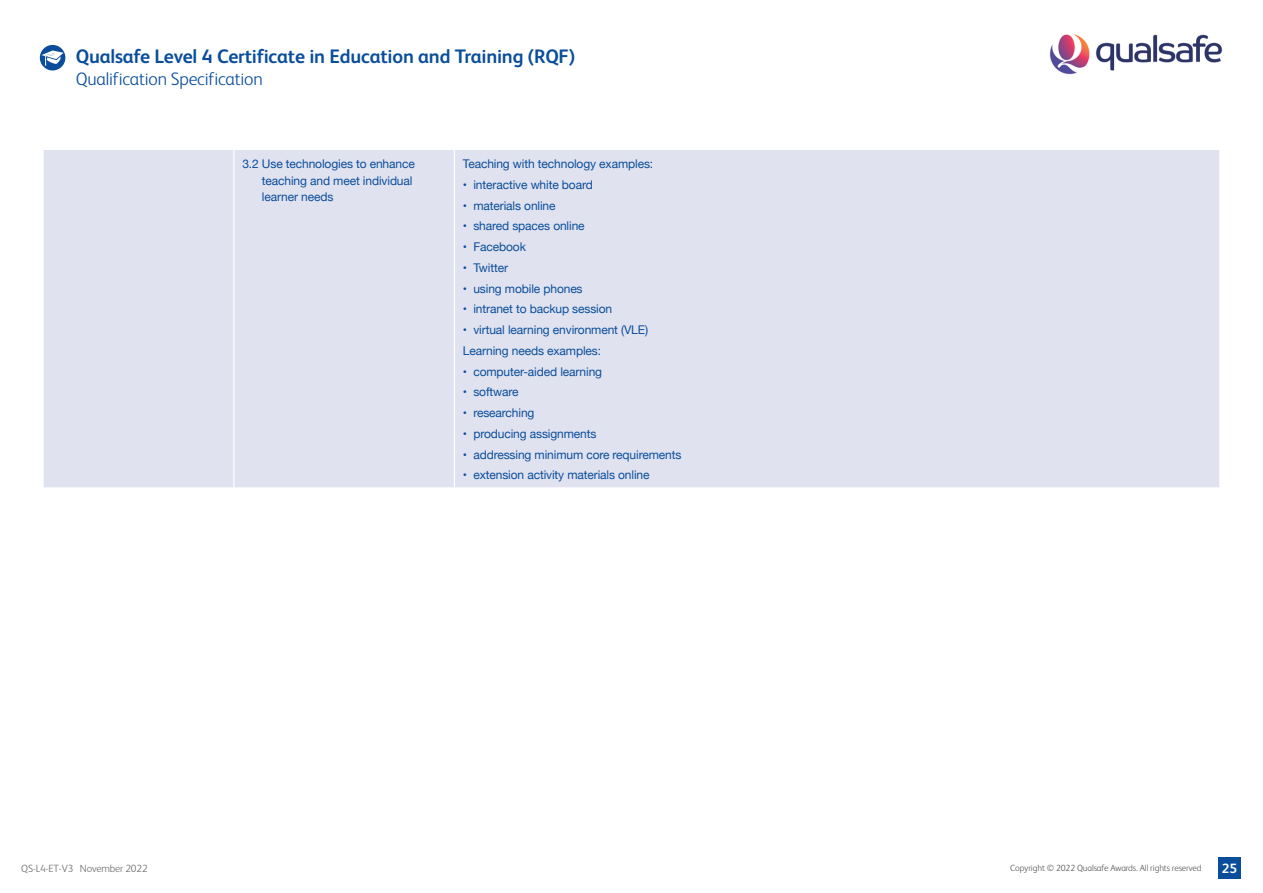
<style>
.page{position:relative;width:1263px;height:893px;background:#fff}
.page>*{position:absolute;margin:0;border:0;box-sizing:border-box;transform-origin:0 0}
.t1{font:700 19.5px "FS Albert Pro";letter-spacing:-.01em;color:#0a4e9b}
.t2{font:300 18px "FS Albert Pro";letter-spacing:-.01em;color:#0a4e9b}
.t3{font:700 13.5px "FS Albert Pro";color:#fff}
.appendix_table{font:12px/16.5px "Helvetica Neue";letter-spacing:-.01em;color:#0a4e9b}
.t4{font:300 10.5px "FS Albert Pro";letter-spacing:-.01em;color:#6d6e71}
.t5{font:300 9px "FS Albert Pro";letter-spacing:-.01em;color:#58595b}
</style>
<div class="page">
<div style="left:1218px;top:857px;width:23px;height:21px;background:#0a4e9b"></div>
<svg style="left:36px;top:41px;width:33px;height:33px"></svg>
<div style="left:35px;top:40px;width:35px;height:35px;border:5px solid #fff;border-radius:50%"></div>
<svg style="left:42px;top:51px;width:22px;height:15px"></svg>
<img style="left:1049px;top:34px;width:173px;height:40px">
<div style="left:44px;top:150px;width:1175px;height:337px;background:#e1e2f0"></div>
<hr style="left:233px;top:150px;width:1px;height:337px;background:#fff">
<hr style="left:454px;top:150px;width:1px;height:337px;background:#fff">
<h1 class="t1" style="left:76px;top:43px;width:501px">Qualsafe Level 4 Certificate in Education and Training (RQF)</h1>
<h2 class="t2" style="left:76px;top:67px;width:188px">Qualification Specification</h2>
<p class="appendix_table" style="left:262px;top:156px;width:154px;text-indent:-20px">3.2 Use technologies to enhance teaching and meet individual learner needs</p>
<p class="appendix_table" style="left:463px;top:156px;width:192px">Teaching with technology examples:</p>
<p class="appendix_table" style="left:463px;top:177px;width:131px">• interactive white board</p>
<p class="appendix_table" style="left:463px;top:198px;width:94px">• materials online</p>
<p class="appendix_table" style="left:463px;top:219px;width:123px">• shared spaces online</p>
<p class="appendix_table" style="left:463px;top:239px;width:65px">• Facebook</p>
<p class="appendix_table" style="left:463px;top:260px;width:47px">• Twitter</p>
<p class="appendix_table" style="left:463px;top:281px;width:121px">• using mobile phones</p>
<p class="appendix_table" style="left:463px;top:302px;width:151px">• intranet to backup session</p>
<p class="appendix_table" style="left:463px;top:322px;width:187px">• virtual learning environment (VLE)</p>
<p class="appendix_table" style="left:463px;top:343px;width:140px">Learning needs examples:</p>
<p class="appendix_table" style="left:463px;top:364px;width:141px">• computer-aided learning</p>
<p class="appendix_table" style="left:463px;top:385px;width:57px">• software</p>
<p class="appendix_table" style="left:463px;top:405px;width:73px">• researching</p>
<p class="appendix_table" style="left:463px;top:426px;width:135px">• producing assignments</p>
<p class="appendix_table" style="left:463px;top:447px;width:220px">• addressing minimum core requirements</p>
<p class="appendix_table" style="left:463px;top:468px;width:188px">• extension activity materials online</p>
<p class="t4" style="left:21px;top:861px;width:128px">QS-L4-ET-V3 November 2022</p>
<p class="t5" style="left:1010px;top:862px;width:193px">Copyright © 2022 Qualsafe Awards. All rights reserved</p>
<p class="t3" style="left:1222px;top:859px;width:17px">25</p>
</div>
